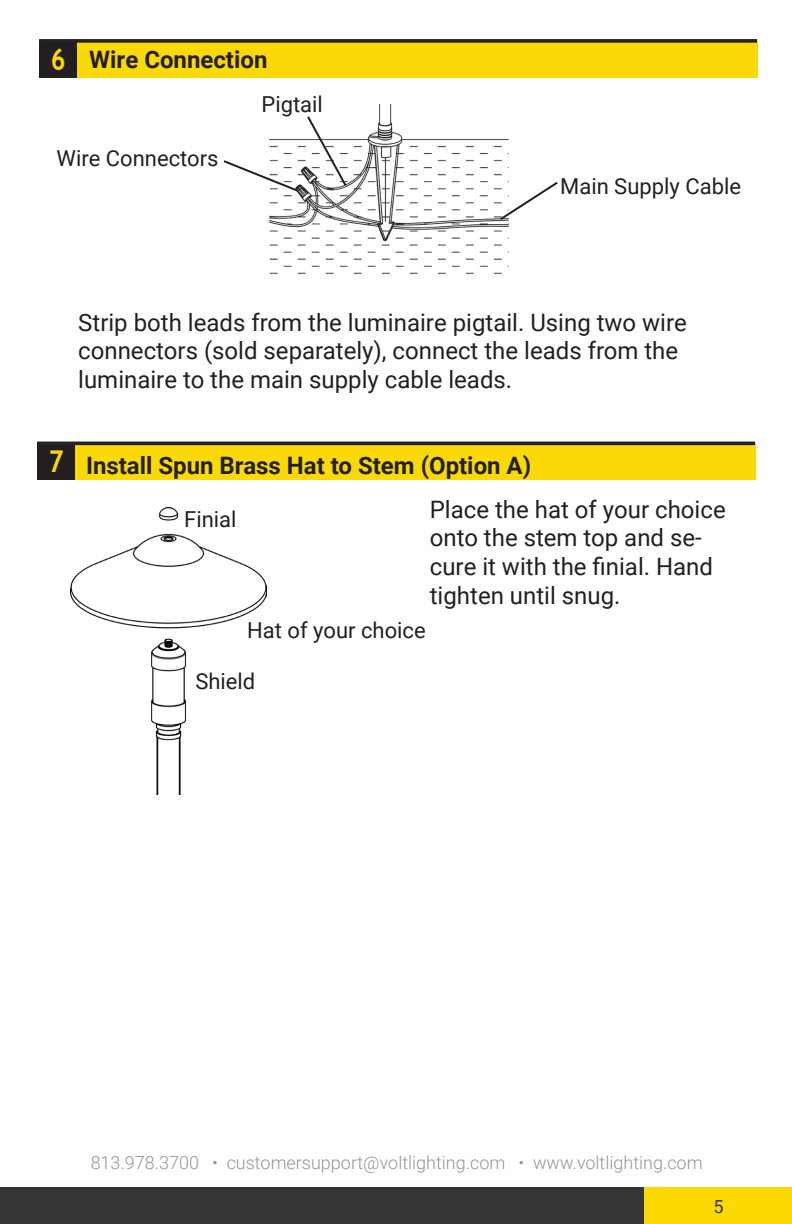
<style>
.page{position:relative;width:792px;height:1224px;background:#fff}
.page>*{position:absolute;margin:0;border:0;box-sizing:border-box;transform-origin:0 0}
.spec_numbers{font:700 30px "Trebuchet MS";color:#fad906;scale:.84 1}
.t1{font:24px/28.8px "Roboto";color:#231f20}
.Heading_Text{font:700 24px "Roboto";color:#231f20}
.t2{font:22px "Roboto";color:#231f20}
.copyright{font:300 18px "Roboto";color:#939598}
.t3{font:18px "Roboto";color:#363636}
</style>
<div class="page">
<div style="left:46px;top:41px;width:711px;height:37px;background:#fad906"></div>
<div style="left:39px;top:41px;width:38px;height:37px;background:#231f20"></div>
<div style="left:39px;top:39px;width:718px;height:4px;border:2px solid #231f20"></div>
<div style="left:44px;top:443px;width:711px;height:37px;background:#fad906"></div>
<div style="left:37px;top:443px;width:38px;height:37px;background:#231f20"></div>
<div style="left:37px;top:442px;width:718px;height:3px;border:2px solid #231f20"></div>
<div style="left:1px;top:1188px;width:644px;height:36px;background:#363636"></div>
<div style="left:645px;top:1188px;width:147px;height:36px;background:#fcd900"></div>
<img style="left:269px;top:105px;width:240px;height:169px">
<div style="left:261px;top:86px;width:63px;height:29px;background:#fff"></div>
<svg style="left:223px;top:114px;width:125px;height:80px"></svg>
<svg style="left:498px;top:180px;width:60px;height:42px"></svg>
<img style="left:71px;top:507px;width:196px;height:288px">
<div style="left:195px;top:662px;width:65px;height:30px;background:#fff"></div>
<div style="left:184px;top:501px;width:59px;height:29px;background:#fff"></div>
<div style="left:247px;top:615px;width:179px;height:23px;background:#fff"></div>
<p class="spec_numbers" style="left:51px;top:41px;width:19px">6</p>
<p class="Heading_Text" style="left:89px;top:42px;width:180px">Wire Connection</p>
<p class="t2" style="left:261px;top:89px;width:63px">Pigtail</p>
<p class="t2" style="left:57px;top:143px;width:164px">Wire Connectors</p>
<p class="t2" style="left:560px;top:170px;width:182px">Main Supply Cable</p>
<p class="t1" style="left:78px;top:307px;width:610px">Strip both leads from the luminaire pigtail. Using two wire connectors (sold separately), connect the leads from the luminaire to the main supply cable leads.</p>
<p class="spec_numbers" style="left:49px;top:443px;width:19px">7</p>
<p class="Heading_Text" style="left:86px;top:448px;width:447px">Install Spun Brass Hat to Stem (Option A)</p>
<p class="t1" style="left:430px;top:494px;width:297px">Place the hat of your choice onto the stem top and se&shy;cure it with the finial. Hand tighten until snug.</p>
<p class="t2" style="left:184px;top:504px;width:54px">Finial</p>
<p class="t2" style="left:247px;top:615px;width:180px">Hat of your choice</p>
<p class="t2" style="left:195px;top:666px;width:61px">Shield</p>
<p class="copyright" style="left:91px;top:1150px;width:613px">813.978.3700 • customersupport@voltlighting.com • www.voltlighting.com</p>
<p class="t3" style="left:714px;top:1194px;width:12px">5</p>
</div>
